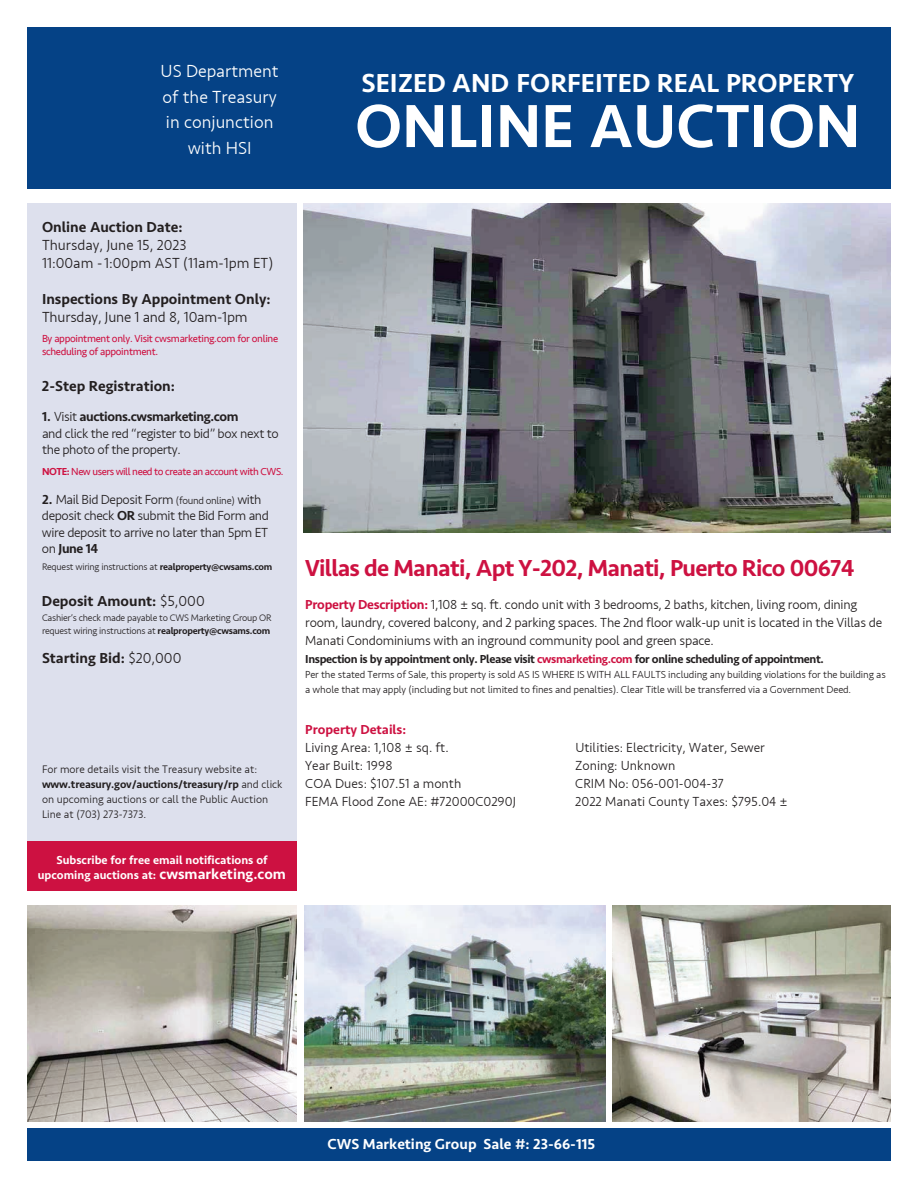
<style>
.page{position:relative;width:918px;height:1188px;background:#fff}
.page>*{position:absolute;margin:0;border:0;box-sizing:border-box;transform-origin:0 0}
.t1{font:63px "Skia";color:#fff}
.t2{font:27px "Skia";color:#fff}
.t3{font:24px "Skia";letter-spacing:-.03em;color:#cd1141}
.t4{font:300 18px/25.5px "Seravek";color:#fff;text-align:center}
.t5{font:15px "Skia";color:#231f20}
.t6{font:300 15px/18px "Seravek";color:#231f20}
.t7{font:15px "Skia";color:#fff}
.t8{font:300 13.5px/16.5px "Seravek";letter-spacing:-.02em;color:#231f20}
.t9{font:300 13.5px "Seravek";color:#231f20}
.t10{font:13.5px "Skia";letter-spacing:-.03em;color:#231f20}
.t11{font:13.5px "Skia";color:#cd1141}
.t12{font:12px "Skia";letter-spacing:-.03em;color:#231f20}
.t13{font:12px/15px "Skia";color:#fff;text-align:center}
.t14{font:300 11.25px/15px "Seravek";color:#231f20}
.t15{font:11.25px "Skia";letter-spacing:-.01em;color:#231f20}
.t16{font:300 10.5px/15px "Seravek";letter-spacing:-.01em;color:#231f20}
.t17{font:10.5px/13.5px "Seravek";letter-spacing:-.03em;color:#cd1141}
.t18{font:300 9.75px/13.5px "Seravek";letter-spacing:-.025em;color:#231f20}
.s1{font-family:"Seravek";font-weight:300}
.s2{font-family:"Skia"}
.s3{font-family:"Skia";font-weight:400}
.s4{font-size:10.5px}
.s5{font-size:15px}
.s6{font-family:"Skia";font-weight:400;color:#cd1141}
.s7{color:#cd1141}
</style>
<div class="page">
<div style="left:27px;top:27px;width:864px;height:162px;background:#054286"></div>
<div style="left:27px;top:204px;width:270px;height:687px;background:#dde0ed"></div>
<div style="left:27px;top:1129px;width:864px;height:32px;background:#054286"></div>
<img style="left:304px;top:204px;width:587px;height:329px">
<img style="left:27px;top:906px;width:270px;height:216px">
<img style="left:612px;top:906px;width:279px;height:216px">
<img style="left:305px;top:906px;width:301px;height:216px">
<div style="left:27px;top:842px;width:270px;height:49px;background:#cd1141"></div>
<h3 class="t4" style="left:161px;top:59px;width:120px">US Department of the Treasury in conjunction with HSI</h3>
<h2 class="t2" style="left:362px;top:73px;width:494px">SEIZED AND FORFEITED REAL PROPERTY</h2>
<h1 class="t1" style="left:355px;top:103px;width:507px">ONLINE AUCTION</h1>
<p class="t5" style="left:42px;top:222px;width:142px">Online Auction Date:</p>
<p class="t6" style="left:42px;top:237px;width:233px">Thursday, June 15, 2023<br>11:00am - 1:00pm AST (11am-1pm ET)</p>
<p class="t5" style="left:42px;top:294px;width:230px">Inspections By Appointment Only:</p>
<p class="t6" style="left:42px;top:309px;width:207px">Thursday, June 1 and 8, 10am-1pm</p>
<p class="t17" style="left:42px;top:332px;width:238px">By appointment only. Visit cwsmarketing.com for online scheduling of appointment.</p>
<p class="t5" style="left:42px;top:381px;width:135px">2-Step Registration:</p>
<p class="t10" style="left:42px;top:412px;width:198px">1. <span class="s1">Visit</span> auctions.cwsmarketing.com</p>
<p class="t8" style="left:42px;top:426px;width:238px">and click the red “register to bid” box next to the photo of the property.</p>
<p class="t17" style="left:42px;top:465px;width:243px"><span class="s2">NOTE:</span> New users will need to create an account with CWS.</p>
<p class="t8" style="left:42px;top:492px;width:229px"><span class="s3">2.</span> Mail Bid Deposit Form <span class="s4">(found online)</span> with deposit check <span class="s3">OR</span> submit the Bid Form and wire deposit to arrive no later than 5pm ET</p>
<p class="t10" style="left:42px;top:544px;width:58px"><span class="s1">on</span> June 14</p>
<p class="t18" style="left:42px;top:560px;width:232px">Request wiring instructions at <span class="s3">realproperty@cwsams.com</span></p>
<p class="t5" style="left:42px;top:595px;width:164px">Deposit Amount: <span class="s1">$5,000</span></p>
<p class="t18" style="left:42px;top:611px;width:231px">Cashier’s check made payable to CWS Marketing Group OR request wiring instructions at <span class="s3">realproperty@cwsams.com</span></p>
<p class="t5" style="left:42px;top:652px;width:141px">Starting Bid: <span class="s1">$20,000</span></p>
<p class="t14" style="left:42px;top:762px;width:217px">For more details visit the Treasury website at:</p>
<p class="t15" style="left:42px;top:780px;width:242px">www.treasury.gov/auctions/treasury/rp <span class="s1">and click</span></p>
<p class="t14" style="left:42px;top:792px;width:228px">on upcoming auctions or call the Public Auction<br>Line at (703) 273-7373.</p>
<p class="t13" style="left:38px;top:854px;width:250px">Subscribe for free email notifications of upcoming auctions at: <span class="s5">cwsmarketing.com</span></p>
<h3 class="t3" style="left:305px;top:560px;width:551px">Villas de Manati, Apt Y-202, Manati, Puerto Rico 00674</h3>
<p class="t8" style="left:305px;top:596px;width:578px;line-height:18px"><span class="s6">Property Description:</span> 1,108 ± sq. ft. condo unit with 3 bedrooms, 2 baths, kitchen, living room, dining room, laundry, covered balcony, and 2 parking spaces. The 2nd floor walk-up unit is located in the Villas de<br>Manati Condominiums with an inground community pool and green space.</p>
<p class="t12" style="left:305px;top:655px;width:520px">Inspection is by appointment only. Please visit <span class="s7">cwsmarketing.com</span> for online scheduling of appointment.</p>
<p class="t16" style="left:305px;top:668px;width:582px">Per the stated Terms of Sale, this property is sold AS IS WHERE IS WITH ALL FAULTS including any building violations for the building as a whole that may apply (including but not limited to fines and penalties). Clear Title will be transferred via a Government Deed.</p>
<p class="t11" style="left:305px;top:724px;width:103px">Property Details:</p>
<p class="t9" style="left:305px;top:740px;width:145px">Living Area: 1,108 ± sq. ft.</p>
<p class="t9" style="left:575px;top:740px;width:191px">Utilities: Electricity, Water, Sewer</p>
<p class="t9" style="left:305px;top:758px;width:89px">Year Built: 1998</p>
<p class="t9" style="left:575px;top:758px;width:102px">Zoning: Unknown</p>
<p class="t9" style="left:305px;top:776px;width:158px">COA Dues: $107.51 a month</p>
<p class="t9" style="left:575px;top:776px;width:150px">CRIM No: 056-001-004-37</p>
<p class="t9" style="left:305px;top:794px;width:212px">FEMA Flood Zone AE: #72000C0290J</p>
<p class="t9" style="left:575px;top:794px;width:214px">2022 Manati County Taxes: $795.04 ±</p>
<p class="t7" style="left:328px;top:1139px;width:269px">CWS Marketing Group Sale #: 23-66-115</p>
</div>
